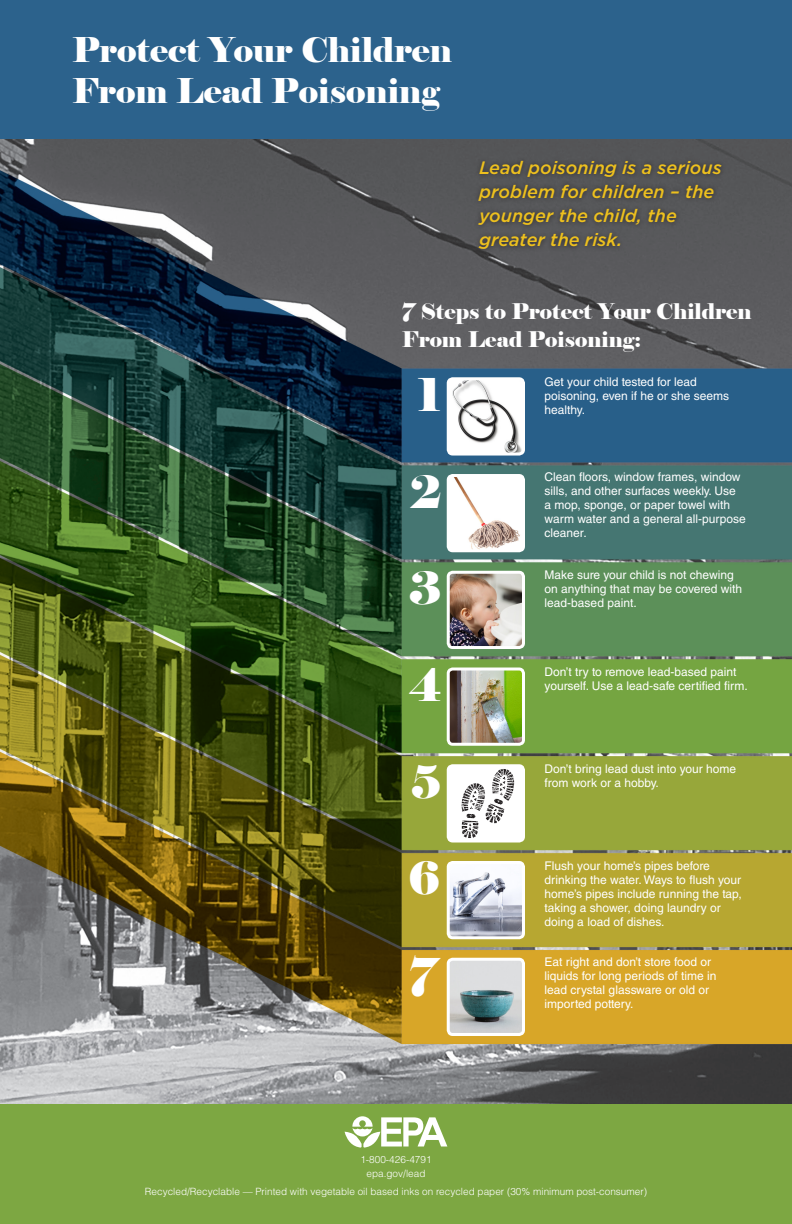
<style>
.page{position:relative;width:792px;height:1224px;background:#fff}
.page>*{position:absolute;margin:0;border:0;box-sizing:border-box;transform-origin:0 0}
.t1{font:45px "Elephant";color:#fff}
.t2{font:34px/40.8px "Elephant";color:#fff}
.t3{font:21.5px/28px "Elephant";color:#fff}
.t4{font:italic 500 18px/24px "Gotham";color:#edc01e}
.t5{font:12px/14px "Helvetica LT Std";color:#fff}
.t6{font:300 10px "Helvetica LT Std";color:#fff}
</style>
<div class="page">
<img style="left:0;top:139px;width:792px;height:965px">
<div style="left:0;top:0;width:792px;height:139px;background:#2c628c"></div>
<div style="left:473px;top:156px;width:253px;height:99px;background:#231f20;opacity:.75"></div>
<div style="left:0;top:1104px;width:792px;height:120px;background:#7da742"></div>
<svg style="left:414px;top:374px;width:30px;height:41px"></svg>
<img style="left:451px;top:381px;width:70px;height:71px">
<div style="left:447px;top:377px;width:78px;height:79px;border:3px solid #fff;border-radius:4px"></div>
<img style="left:451px;top:478px;width:70px;height:70px">
<div style="left:447px;top:474px;width:78px;height:78px;border:3px solid #fff;border-radius:4px"></div>
<img style="left:451px;top:575px;width:70px;height:70px">
<div style="left:447px;top:571px;width:78px;height:78px;border:3px solid #fff;border-radius:4px"></div>
<div style="left:448px;top:766px;width:75px;height:75px;background:#fff;border-radius:4px"></div>
<div style="left:447px;top:764px;width:78px;height:79px;border:3px solid #fff;border-radius:4px"></div>
<img style="left:451px;top:672px;width:70px;height:70px">
<div style="left:447px;top:668px;width:78px;height:78px;border:3px solid #fff;border-radius:4px"></div>
<svg style="left:462px;top:769px;width:52px;height:69px"></svg>
<img style="left:451px;top:865px;width:70px;height:70px">
<div style="left:447px;top:861px;width:78px;height:78px;border:3px solid #fff;border-radius:4px"></div>
<img style="left:451px;top:962px;width:70px;height:70px">
<div style="left:447px;top:958px;width:78px;height:78px;border:3px solid #fff;border-radius:4px"></div>
<svg style="left:345px;top:1116px;width:102px;height:32px"></svg>
<p class="t2" style="left:72px;top:30px;width:382px">Protect Your Children<br>From Lead Poisoning</p>
<p class="t4" style="left:479px;top:156px;width:244px">Lead poisoning is a serious problem for children – the younger the child, the greater the risk.</p>
<p class="t3" style="left:402px;top:297px;width:351px">7 Steps to Protect Your Children<br>From Lead Poisoning:</p>
<p class="t1" style="left:418px;top:366px;width:25px">1</p>
<p class="t5" style="left:545px;top:375px;width:186px">Get your child tested for lead poisoning, even if he or she seems healthy.</p>
<p class="t1" style="left:409px;top:463px;width:34px">2</p>
<p class="t5" style="left:545px;top:470px;width:203px">Clean floors, window frames, window sills, and other surfaces weekly. Use<br>a mop, sponge, or paper towel with warm water and a general all-purpose cleaner.</p>
<p class="t1" style="left:409px;top:560px;width:34px">3</p>
<p class="t5" style="left:545px;top:568px;width:199px">Make sure your child is not chewing on anything that may be covered with lead-based paint.</p>
<p class="t1" style="left:410px;top:657px;width:33px">4</p>
<p class="t5" style="left:545px;top:665px;width:205px">Don’t try to remove lead-based paint yourself. Use a lead-safe certified firm.</p>
<p class="t1" style="left:411px;top:753px;width:32px">5</p>
<p class="t5" style="left:545px;top:762px;width:193px">Don’t bring lead dust into your home from work or a hobby.</p>
<p class="t1" style="left:409px;top:850px;width:33px">6</p>
<p class="t5" style="left:545px;top:858px;width:199px">Flush your home’s pipes before drinking the water. Ways to flush your home’s pipes include running the tap, taking a shower, doing laundry or doing a load of dishes.</p>
<p class="t1" style="left:409px;top:947px;width:30px">7</p>
<p class="t5" style="left:545px;top:955px;width:173px">Eat right and don’t store food or liquids for long periods of time in lead crystal glassware or old or imported pottery.</p>
<p class="t6" style="left:360px;top:1154px;width:73px">1-800-426-4791</p>
<p class="t6" style="left:367px;top:1168px;width:60px">epa.gov/lead</p>
<p class="t6" style="left:145px;top:1185px;width:504px">Recycled/Recyclable — Printed with vegetable oil based inks on recycled paper (30% minimum post-consumer)</p>
</div>
